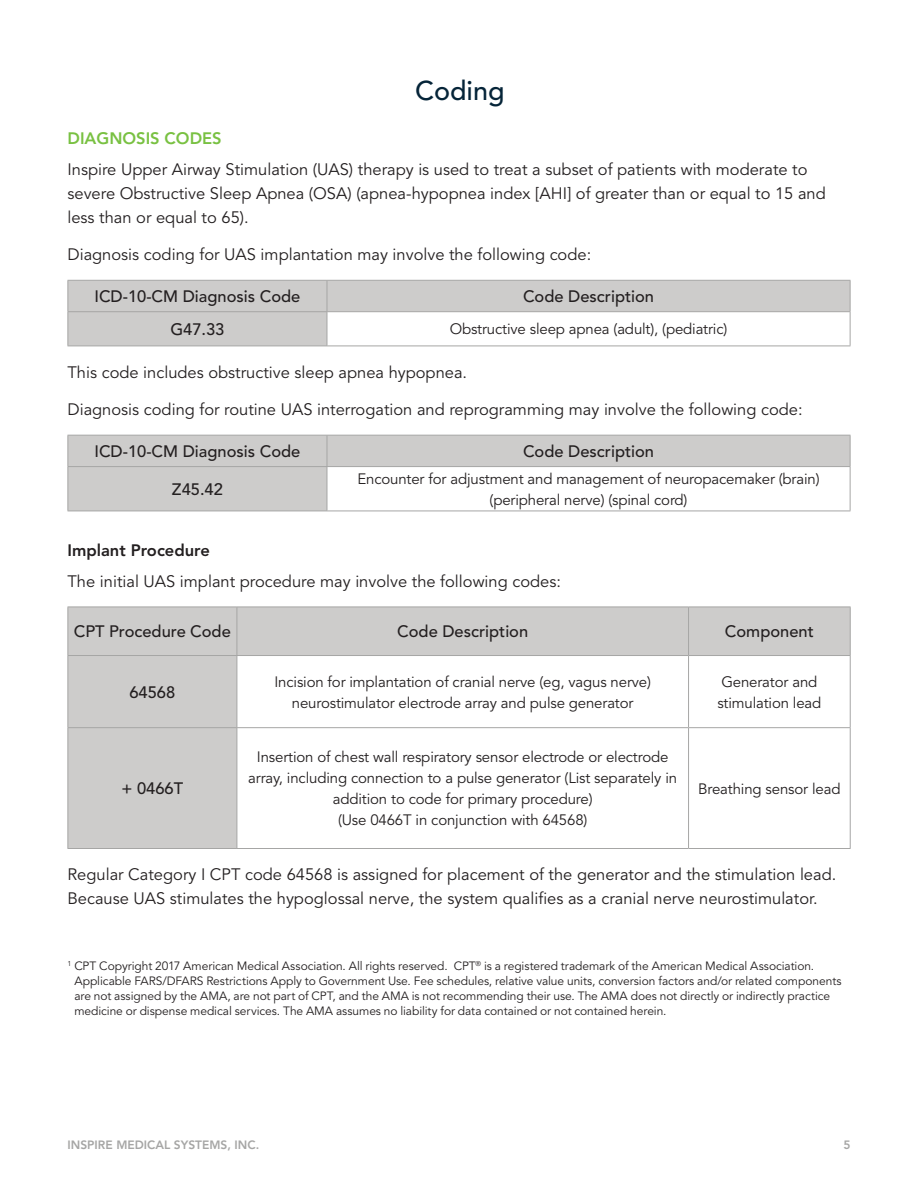
<style>
.page{position:relative;width:918px;height:1188px;background:#fff}
.page>*{position:absolute;margin:0;border:0;box-sizing:border-box;transform-origin:0 0}
.PAGE_HEADER{font:500 27px "Avenir LT Std";color:#052438}
.BODY{font:16.5px/24px "Avenir LT Std";color:#231f20}
.CHART_LABELS{font:500 16.5px "Avenir LT Std";color:#231f20}
.CODE_TITLES{font:800 16.5px "Avenir LT Std";color:#231f20}
.BODY-2{font:500 16.5px "Avenir LT Std";color:#231f20}
.SUBHEAD{font:800 16.5px "Avenir LT Std";color:#79c142}
.CHART_BODY{font:15px/21px "Avenir LT Std";letter-spacing:-.01em;color:#231f20;text-align:center}
.DISCLAIMER{font:12px/15px "Avenir LT Std";letter-spacing:-.005em;color:#231f20}
.t1{font:800 12px "Avenir LT Std";color:#a6a6a5}
</style>
<div class="page">
<svg style="left:69px;top:281px;width:781px;height:65px;fill:#cdcccb"></svg>
<hr style="left:68px;top:280px;width:259px;height:1px;background:#a6a6a5">
<hr style="left:68px;top:281px;width:1px;height:30px;background:#a6a6a5">
<hr style="left:327px;top:280px;width:523px;height:1px;background:#a6a6a5">
<hr style="left:327px;top:281px;width:1px;height:30px;background:#a6a6a5">
<hr style="left:850px;top:281px;width:1px;height:30px;background:#a6a6a5">
<hr style="left:68px;top:311px;width:259px;height:1px;background:#a6a6a5">
<hr style="left:68px;top:312px;width:1px;height:34px;background:#a6a6a5">
<hr style="left:327px;top:311px;width:523px;height:1px;background:#a6a6a5">
<hr style="left:327px;top:312px;width:1px;height:34px;background:#a6a6a5">
<hr style="left:850px;top:312px;width:1px;height:34px;background:#a6a6a5">
<hr style="left:68px;top:346px;width:259px;height:1px;background:#a6a6a5">
<hr style="left:327px;top:346px;width:523px;height:1px;background:#a6a6a5">
<svg style="left:69px;top:436px;width:781px;height:75px;fill:#cdcccb"></svg>
<hr style="left:68px;top:435px;width:259px;height:1px;background:#a6a6a5">
<hr style="left:68px;top:436px;width:1px;height:30px;background:#a6a6a5">
<hr style="left:327px;top:435px;width:523px;height:1px;background:#a6a6a5">
<hr style="left:327px;top:436px;width:1px;height:30px;background:#a6a6a5">
<hr style="left:850px;top:436px;width:1px;height:30px;background:#a6a6a5">
<hr style="left:68px;top:466px;width:259px;height:1px;background:#a6a6a5">
<hr style="left:68px;top:467px;width:1px;height:44px;background:#a6a6a5">
<hr style="left:327px;top:466px;width:523px;height:1px;background:#a6a6a5">
<hr style="left:327px;top:467px;width:1px;height:44px;background:#a6a6a5">
<hr style="left:850px;top:467px;width:1px;height:44px;background:#a6a6a5">
<hr style="left:68px;top:511px;width:259px;height:1px;background:#a6a6a5">
<hr style="left:327px;top:511px;width:523px;height:1px;background:#a6a6a5">
<svg style="left:69px;top:608px;width:781px;height:240px"></svg>
<hr style="left:68px;top:607px;width:169px;height:1px;background:#a6a6a5">
<hr style="left:68px;top:607px;width:1px;height:48px;background:#a6a6a5">
<hr style="left:237px;top:607px;width:452px;height:1px;background:#a6a6a5">
<hr style="left:237px;top:607px;width:1px;height:48px;background:#a6a6a5">
<hr style="left:689px;top:607px;width:162px;height:1px;background:#a6a6a5">
<hr style="left:688px;top:607px;width:1px;height:48px;background:#a6a6a5">
<hr style="left:850px;top:607px;width:1px;height:48px;background:#a6a6a5">
<hr style="left:68px;top:655px;width:169px;height:1px;background:#a6a6a5">
<hr style="left:68px;top:656px;width:1px;height:71px;background:#a6a6a5">
<hr style="left:237px;top:655px;width:452px;height:1px;background:#a6a6a5">
<hr style="left:237px;top:656px;width:1px;height:71px;background:#a6a6a5">
<hr style="left:689px;top:655px;width:162px;height:1px;background:#a6a6a5">
<hr style="left:688px;top:656px;width:1px;height:71px;background:#a6a6a5">
<hr style="left:850px;top:656px;width:1px;height:71px;background:#a6a6a5">
<hr style="left:68px;top:727px;width:169px;height:1px;background:#a6a6a5">
<hr style="left:68px;top:728px;width:1px;height:120px;background:#a6a6a5">
<hr style="left:237px;top:727px;width:452px;height:1px;background:#a6a6a5">
<hr style="left:237px;top:728px;width:1px;height:120px;background:#a6a6a5">
<hr style="left:689px;top:727px;width:162px;height:1px;background:#a6a6a5">
<hr style="left:688px;top:728px;width:1px;height:120px;background:#a6a6a5">
<hr style="left:850px;top:728px;width:1px;height:120px;background:#a6a6a5">
<hr style="left:68px;top:848px;width:169px;height:1px;background:#a6a6a5">
<hr style="left:237px;top:848px;width:452px;height:1px;background:#a6a6a5">
<hr style="left:689px;top:848px;width:162px;height:1px;background:#a6a6a5">
<p class="PAGE_HEADER" style="left:415px;top:75px;width:91px">Coding</p>
<p class="SUBHEAD" style="left:68px;top:129px;width:156px">DIAGNOSIS CODES</p>
<p class="BODY" style="left:68px;top:158px;width:760px">Inspire Upper Airway Stimulation (UAS) therapy is used to treat a subset of patients with moderate to severe Obstructive Sleep Apnea (OSA) (apnea-hypopnea index [AHI] of greater than or equal to 15 and less than or equal to 65).</p>
<p class="BODY" style="left:68px;top:243px;width:525px">Diagnosis coding for UAS implantation may involve the following code:</p>
<p class="CHART_LABELS" style="left:94px;top:287px;width:208px">ICD-10-CM Diagnosis Code</p>
<p class="CHART_LABELS" style="left:523px;top:287px;width:133px">Code Description</p>
<p class="CHART_LABELS" style="left:170px;top:320px;width:56px">G47.33</p>
<p class="CHART_BODY" style="left:450px;top:319px;width:279px">Obstructive sleep apnea (adult), (pediatric)</p>
<p class="BODY" style="left:68px;top:361px;width:401px">This code includes obstructive sleep apnea hypopnea.</p>
<p class="BODY" style="left:68px;top:398px;width:737px">Diagnosis coding for routine UAS interrogation and reprogramming may involve the following code:</p>
<p class="CHART_LABELS" style="left:94px;top:442px;width:208px">ICD-10-CM Diagnosis Code</p>
<p class="CHART_LABELS" style="left:523px;top:442px;width:133px">Code Description</p>
<p class="CHART_LABELS" style="left:172px;top:480px;width:53px">Z45.42</p>
<p class="CHART_BODY" style="left:357px;top:469px;width:464px">Encounter for adjustment and management of neuropacemaker (brain) (peripheral nerve) (spinal cord)</p>
<p class="CODE_TITLES" style="left:68px;top:541px;width:144px">Implant Procedure</p>
<p class="BODY" style="left:68px;top:570px;width:495px">The initial UAS implant procedure may involve the following codes:</p>
<p class="BODY-2" style="left:74px;top:622px;width:159px">CPT Procedure Code</p>
<p class="CHART_LABELS" style="left:397px;top:622px;width:133px">Code Description</p>
<p class="CHART_LABELS" style="left:725px;top:622px;width:90px">Component</p>
<p class="CHART_LABELS" style="left:129px;top:683px;width:47px">64568</p>
<p class="CHART_BODY" style="left:274px;top:672px;width:378px">Incision for implantation of cranial nerve (eg, vagus nerve) neurostimulator electrode array and pulse generator</p>
<p class="CHART_BODY" style="left:717px;top:672px;width:106px;text-align:left">Generator and stimulation lead</p>
<p class="CHART_LABELS" style="left:122px;top:779px;width:63px">+ 0466T</p>
<p class="CHART_BODY" style="left:248px;top:747px;width:430px">Insertion of chest wall respiratory sensor electrode or electrode array, including connection to a pulse generator (List separately in addition to code for primary procedure)</p>
<p class="CHART_BODY" style="left:338px;top:810px;width:251px">(Use 0466T in conjunction with 64568)</p>
<p class="CHART_BODY" style="left:698px;top:779px;width:144px">Breathing sensor lead</p>
<p class="BODY" style="left:68px;top:863px;width:770px">Regular Category I CPT code 64568 is assigned for placement of the generator and the stimulation lead.<br>Because UAS stimulates the hypoglossal nerve, the system qualifies as a cranial nerve neurostimulator.</p>
<p class="DISCLAIMER" style="left:74px;top:959px;width:769px;text-indent:-7px"><sup>1</sup> CPT Copyright 2017 American Medical Association. All rights reserved. CPT<sup>®</sup> is a registered trademark of the American Medical Association.<br>Applicable FARS/DFARS Restrictions Apply to Government Use. Fee schedules, relative value units, conversion factors and/or related components are not assigned by the AMA, are not part of CPT, and the AMA is not recommending their use. The AMA does not directly or indirectly practice medicine or dispense medical services. The AMA assumes no liability for data contained or not contained herein.</p>
<p class="t1" style="left:68px;top:1138px;width:193px">INSPIRE MEDICAL SYSTEMS, INC.</p>
<p class="t1" style="left:843px;top:1138px;width:9px">5</p>
</div>
